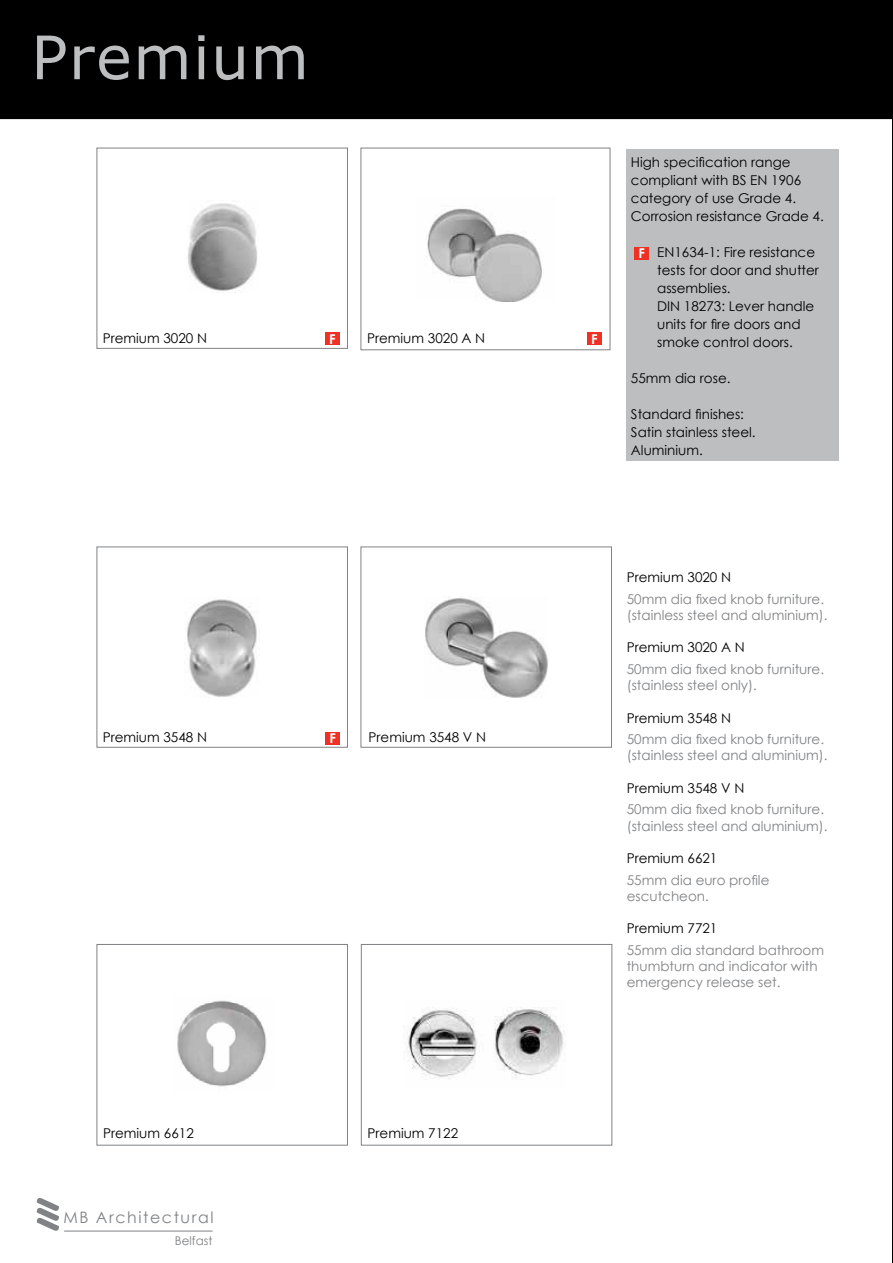
<style>
.page{position:relative;width:893px;height:1263px;background:#fff}
.page>*{position:absolute;margin:0;border:0;box-sizing:border-box;transform-origin:0 0}
.t1{font:60px "Verdana";letter-spacing:.025em;color:#bcbec0}
.t2{font:15.75px "Century Gothic";letter-spacing:.1em;color:#808285}
.t3{font:13.5px/18px "Century Gothic";color:#000}
.t4{font:13.5px/16.2px "Century Gothic";color:#808285}
.t5{font:700 13.5px "Century Gothic";color:#fff}
.t6{font:12px "Century Gothic";color:#808285}
</style>
<div class="page">
<div style="left:97px;top:148px;width:251px;height:201px;border:1px solid #808285"></div>
<div style="left:0;top:0;width:892px;height:119px;background:#000"></div>
<div style="left:361px;top:148px;width:249px;height:202px;border:1px solid #808285"></div>
<div style="left:325px;top:732px;width:15px;height:12px;background:#ee3124"></div>
<div style="left:325px;top:333px;width:14px;height:12px;background:#ee3124"></div>
<svg style="left:892px;top:0;width:1px;height:1263px"></svg>
<img style="left:188px;top:203px;width:69px;height:88px">
<div style="left:587px;top:333px;width:14px;height:12px;background:#ee3124"></div>
<img style="left:187px;top:599px;width:70px;height:98px">
<img style="left:424px;top:597px;width:124px;height:101px">
<svg style="left:36px;top:1198px;width:23px;height:33px"></svg>
<hr style="left:64px;top:1231px;width:149px;height:1px;background:#808285">
<div style="left:627px;top:149px;width:212px;height:311px;background:#bcbec0"></div>
<div style="left:634px;top:247px;width:15px;height:12px;background:#ee3124"></div>
<div style="left:97px;top:944px;width:251px;height:201px;border:1px solid #808285"></div>
<img style="left:406px;top:1007px;width:158px;height:72px">
<div style="left:361px;top:944px;width:251px;height:201px;border:1px solid #808285"></div>
<img style="left:177px;top:1000px;width:90px;height:87px">
<img style="left:427px;top:208px;width:115px;height:93px">
<h1 class="t1" style="left:31px;top:19px;width:279px">Premium</h1>
<p class="t3" style="left:103px;top:329px;width:106px">Premium 3020 N</p>
<p class="t3" style="left:367px;top:329px;width:120px">Premium 3020 A N</p>
<p class="t5" style="left:329px;top:328px;width:8px">F</p>
<p class="t5" style="left:591px;top:328px;width:8px">F</p>
<p class="t3" style="left:631px;top:153px;width:194px">High specification range compliant with BS EN 1906 category of use Grade 4.<br>Corrosion resistance Grade 4.</p>
<p class="t3" style="left:657px;top:243px;width:163px">EN1634-1: Fire resistance tests for door and shutter assemblies.<br>DIN 18273: Lever handle units for fire doors and smoke control doors.</p>
<p class="t3" style="left:631px;top:369px;width:101px">55mm dia rose.</p>
<p class="t3" style="left:631px;top:405px;width:126px">Standard finishes:<br>Satin stainless steel.<br>Aluminium.</p>
<p class="t5" style="left:638px;top:243px;width:8px">F</p>
<p class="t3" style="left:103px;top:728px;width:106px">Premium 3548 N</p>
<p class="t5" style="left:329px;top:727px;width:8px">F</p>
<p class="t3" style="left:368px;top:728px;width:119px">Premium 3548 V N</p>
<p class="t3" style="left:627px;top:568px;width:106px">Premium 3020 N</p>
<p class="t4" style="left:627px;top:590px;width:202px">50mm dia fixed knob furniture. (stainless steel and aluminium).</p>
<p class="t3" style="left:627px;top:638px;width:120px">Premium 3020 A N</p>
<p class="t4" style="left:627px;top:661px;width:199px">50mm dia fixed knob furniture. (stainless steel only).</p>
<p class="t3" style="left:627px;top:708px;width:106px">Premium 3548 N</p>
<p class="t4" style="left:627px;top:731px;width:202px">50mm dia fixed knob furniture. (stainless steel and aluminium).</p>
<p class="t3" style="left:627px;top:779px;width:119px">Premium 3548 V N</p>
<p class="t4" style="left:627px;top:801px;width:202px">50mm dia fixed knob furniture. (stainless steel and aluminium).</p>
<p class="t3" style="left:627px;top:849px;width:92px">Premium 6621</p>
<p class="t4" style="left:627px;top:871px;width:144px">55mm dia euro profile escutcheon.</p>
<p class="t3" style="left:627px;top:919px;width:92px">Premium 7721</p>
<p class="t4" style="left:627px;top:941px;width:199px">55mm dia standard bathroom thumbturn and indicator with emergency release set.</p>
<p class="t3" style="left:103px;top:1124px;width:92px">Premium 6612</p>
<p class="t3" style="left:367px;top:1124px;width:92px">Premium 7122</p>
<p class="t2" style="left:63px;top:1206px;width:152px">MB Architectural</p>
<p class="t6" style="left:175px;top:1232px;width:39px">Belfast</p>
</div>
